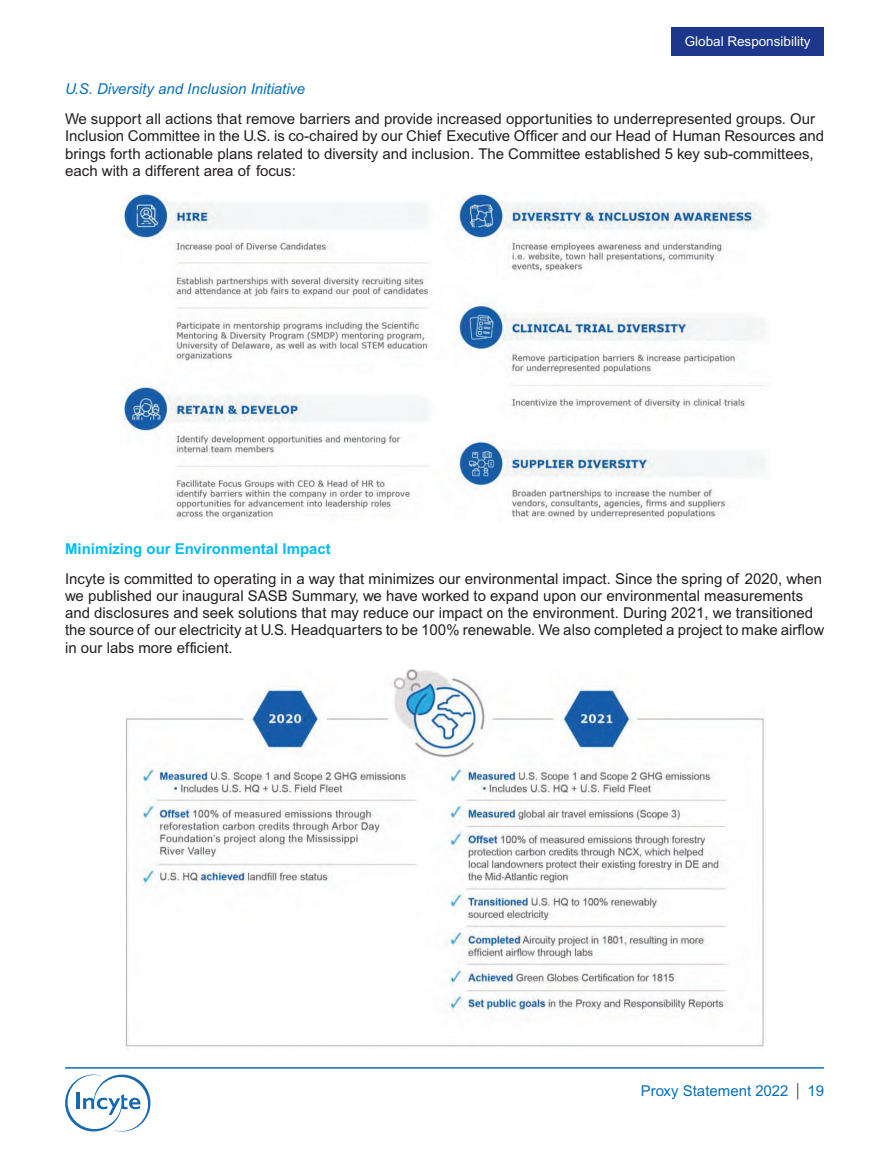
<style>
.page{position:relative;width:891px;height:1161px;background:#fff}
.page>*{position:absolute;margin:0;border:0;box-sizing:border-box;transform-origin:0 0}
.t1{font:15px/17.2px "Arial MT Pro";color:#231f20}
.t2{font:italic 15px "Arial MT Pro";color:#0770ba}
.t3{font:700 15px "Arial MT Pro";color:#00bcf1}
.t4{font:15px "Arial MT Pro";color:#0770ba}
.t5{font:13.5px "Arial MT Pro";color:#fff}
.s1{font-weight:700;font-size:18px;color:#231f20}
</style>
<div class="page">
<div style="left:671px;top:27px;width:153px;height:28px;background:#1c378c"></div>
<img style="left:120px;top:193px;width:646px;height:329px">
<img style="left:126px;top:670px;width:638px;height:380px">
<hr style="left:65px;top:1067px;width:759px;height:2px;background:#0770ba">
<svg style="left:65px;top:1075px;width:86px;height:56px"></svg>
<p class="t5" style="left:685px;top:37px;width:127px">Global Responsibility</p>
<p class="t2" style="left:65px;top:84px;width:241px">U.S. Diversity and Inclusion Initiative</p>
<p class="t1" style="left:65px;top:112px;width:761px">We support all actions that remove barriers and provide increased opportunities to underrepresented groups. Our Inclusion Committee in the U.S. is co-chaired by our Chief Executive Officer and our Head of Human Resources and brings forth actionable plans related to diversity and inclusion. The Committee established 5 key sub-committees, each with a different area of focus:</p>
<p class="t3" style="left:65px;top:543px;width:267px">Minimizing our Environmental Impact</p>
<p class="t1" style="left:65px;top:571px;width:761px">Incyte is committed to operating in a way that minimizes our environmental impact. Since the spring of 2020, when we published our inaugural SASB Summary, we have worked to expand upon our environmental measurements and disclosures and seek solutions that may reduce our impact on the environment. During 2021, we transitioned the source of our electricity at U.S. Headquarters to be 100% renewable. We also completed a project to make airflow in our labs more efficient.</p>
<p class="t4" style="left:641px;top:1085px;width:185px">Proxy Statement 2022 <span class="s1">|</span> 19</p>
</div>
